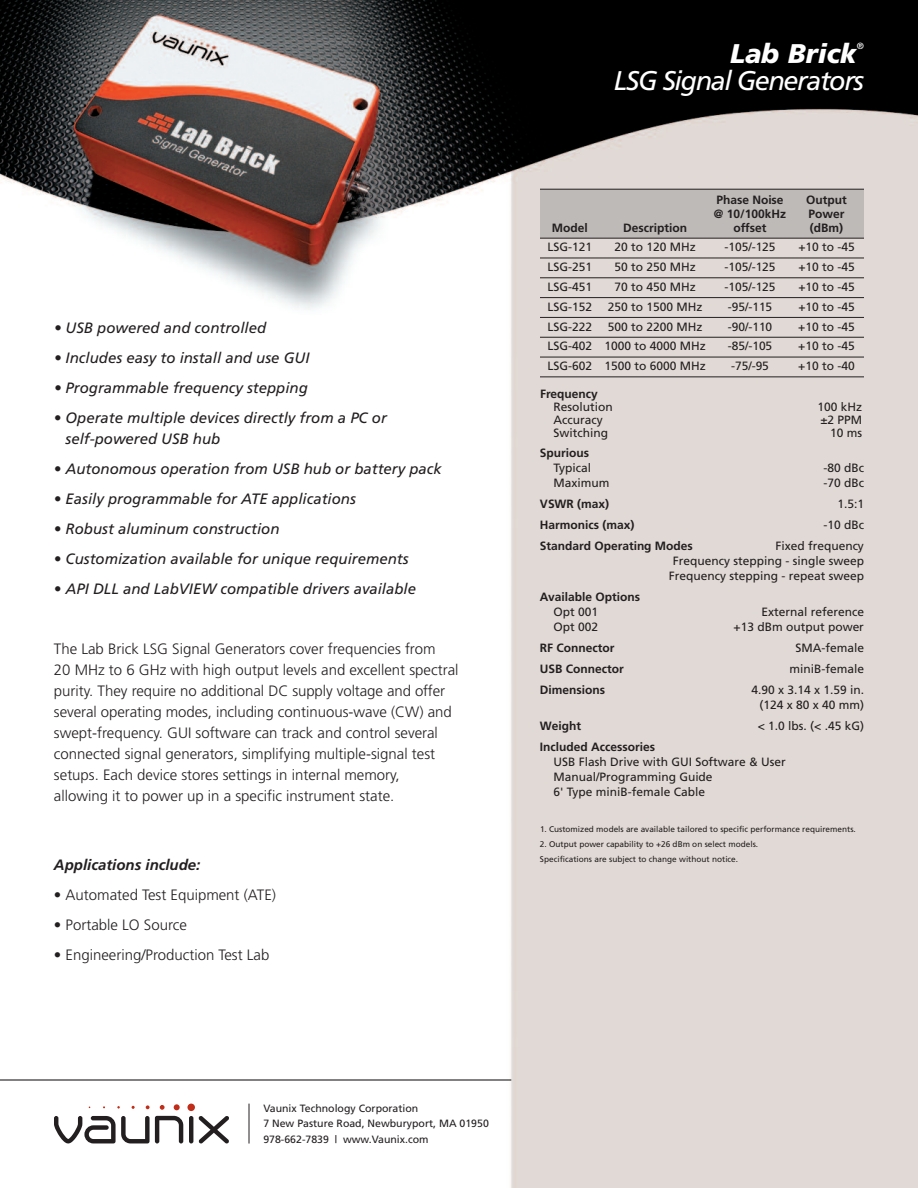
<style>
.page{position:relative;width:918px;height:1188px;background:#fff}
.page>*{position:absolute;margin:0;border:0;box-sizing:border-box;transform-origin:0 0}
.t1{font:italic 27px "Frutiger";letter-spacing:-.05em;color:#fff}
.t2{font:italic 900 27px "Frutiger";color:#fff}
.t3{font:300 15px/21px "Frutiger";color:#231f20}
.t4{font:italic 15px/21px "Frutiger";color:#231f20}
.t5{font:italic 700 15px "Frutiger";color:#231f20}
.t6{font:12px/15px "Frutiger";color:#231f20;text-align:right}
.t7{font:700 12px/14.4px "Frutiger";color:#231f20;text-align:center}
.t8{font:10.5px/15.9px "Frutiger";color:#231f20}
.t9{font:9px "Frutiger";color:#fff}
.t10{font:8.25px/15px "Frutiger";color:#231f20}
</style>
<div class="page">
<img style="left:0;top:0;width:918px;height:1188px">
<div style="left:540px;top:190px;width:324px;height:48px;background:#bebab8"></div>
<hr style="left:540px;top:189px;width:324px;height:1px;background:#231f20">
<hr style="left:540px;top:238px;width:324px;height:1px;background:#231f20">
<hr style="left:540px;top:258px;width:324px;height:1px;background:#231f20">
<hr style="left:540px;top:278px;width:324px;height:1px;background:#231f20">
<hr style="left:540px;top:297px;width:324px;height:1px;background:#231f20">
<hr style="left:540px;top:317px;width:324px;height:1px;background:#231f20">
<hr style="left:540px;top:337px;width:324px;height:1px;background:#231f20">
<hr style="left:540px;top:357px;width:324px;height:1px;background:#231f20">
<hr style="left:540px;top:377px;width:324px;height:1px;background:#231f20">
<hr style="left:0;top:1079px;width:511px;height:2px;background:#231f20">
<div style="left:54px;top:1104px;width:175px;height:39px;background:#fff"></div>
<hr style="left:189px;top:1116px;width:4px;height:27px;background:#231f20;border-radius:2px">
<svg style="left:198px;top:1116px;width:31px;height:27px"></svg>
<svg style="left:54px;top:1116px;width:129px;height:27px"></svg>
<div style="left:187px;top:1104px;width:8px;height:7px;background:#c02d19;border-radius:50%"></div>
<svg style="left:174px;top:1104px;width:6px;height:6px"></svg>
<svg style="left:160px;top:1105px;width:5px;height:5px"></svg>
<svg style="left:146px;top:1105px;width:4px;height:4px"></svg>
<hr style="left:249px;top:1104px;width:1px;height:40px;background:#231f20">
<p class="t4" style="left:54px;top:319px;width:214px">• USB powered and controlled</p>
<p class="t4" style="left:54px;top:349px;width:257px">• Includes easy to install and use GUI</p>
<p class="t4" style="left:54px;top:379px;width:255px">• Programmable frequency stepping</p>
<p class="t4" style="left:66px;top:409px;width:323px;text-indent:-12px">• Operate multiple devices directly from a PC or self-powered USB hub</p>
<p class="t4" style="left:54px;top:460px;width:389px">• Autonomous operation from USB hub or battery pack</p>
<p class="t4" style="left:54px;top:490px;width:303px">• Easily programmable for ATE applications</p>
<p class="t4" style="left:54px;top:520px;width:227px">• Robust aluminum construction</p>
<p class="t4" style="left:54px;top:550px;width:356px">• Customization available for unique requirements</p>
<p class="t4" style="left:54px;top:580px;width:364px">• API DLL and LabVIEW compatible drivers available</p>
<p class="t3" style="left:54px;top:639px;width:406px">The Lab Brick LSG Signal Generators cover frequencies from<br>20 MHz to 6 GHz with high output levels and excellent spectral purity. They require no additional DC supply voltage and offer several operating modes, including continuous-wave (CW) and swept-frequency. GUI software can track and control several connected signal generators, simplifying multiple-signal test setups. Each device stores settings in internal memory,<br>allowing it to power up in a specific instrument state.</p>
<p class="t5" style="left:54px;top:859px;width:148px">Applications include:</p>
<p class="t3" style="left:54px;top:885px;width:224px">• Automated Test Equipment (ATE)</p>
<p class="t3" style="left:54px;top:915px;width:134px">• Portable LO Source</p>
<p class="t3" style="left:54px;top:945px;width:217px">• Engineering/Production Test Lab</p>
<h1 class="t2" style="left:730px;top:43px;width:128px">Lab Brick</h1>
<p class="t9" style="left:857px;top:42px;width:9px">®</p>
<h1 class="t1" style="left:614px;top:70px;width:252px">LSG Signal Generators</h1>
<p class="t7" style="left:552px;top:222px;width:37px">Model</p>
<p class="t7" style="left:623px;top:222px;width:65px">Description</p>
<p class="t7" style="left:714px;top:193px;width:74px">Phase Noise @ 10/100kHz offset</p>
<p class="t7" style="left:806px;top:193px;width:42px;text-align:left">Output<br>Power (dBm)</p>
<p class="t6" style="left:547px;top:241px;width:46px">LSG-121</p>
<p class="t6" style="left:615px;top:241px;width:83px">20 to 120 MHz</p>
<p class="t6" style="left:724px;top:241px;width:53px">-105/-125</p>
<p class="t6" style="left:798px;top:241px;width:58px">+10 to -45</p>
<p class="t6" style="left:547px;top:260px;width:46px">LSG-251</p>
<p class="t6" style="left:615px;top:260px;width:83px">50 to 250 MHz</p>
<p class="t6" style="left:724px;top:260px;width:53px">-105/-125</p>
<p class="t6" style="left:798px;top:260px;width:58px">+10 to -45</p>
<p class="t6" style="left:547px;top:280px;width:46px">LSG-451</p>
<p class="t6" style="left:615px;top:280px;width:83px">70 to 450 MHz</p>
<p class="t6" style="left:724px;top:280px;width:53px">-105/-125</p>
<p class="t6" style="left:798px;top:280px;width:58px">+10 to -45</p>
<p class="t6" style="left:547px;top:300px;width:46px">LSG-152</p>
<p class="t6" style="left:608px;top:300px;width:96px">250 to 1500 MHz</p>
<p class="t6" style="left:728px;top:300px;width:46px">-95/-115</p>
<p class="t6" style="left:798px;top:300px;width:58px">+10 to -45</p>
<p class="t6" style="left:547px;top:320px;width:46px">LSG-222</p>
<p class="t6" style="left:608px;top:320px;width:96px">500 to 2200 MHz</p>
<p class="t6" style="left:728px;top:320px;width:46px">-90/-110</p>
<p class="t6" style="left:798px;top:320px;width:58px">+10 to -45</p>
<p class="t6" style="left:547px;top:340px;width:160px">LSG-402 1000 to 4000 MHz</p>
<p class="t6" style="left:728px;top:340px;width:46px">-85/-105</p>
<p class="t6" style="left:798px;top:340px;width:58px">+10 to -45</p>
<p class="t6" style="left:547px;top:359px;width:160px">LSG-602 1500 to 6000 MHz</p>
<p class="t6" style="left:731px;top:359px;width:39px">-75/-95</p>
<p class="t6" style="left:798px;top:359px;width:58px">+10 to -40</p>
<p class="t7" style="left:540px;top:388px;width:59px">Frequency</p>
<p class="t6" style="left:553px;top:400px;width:61px">Resolution</p>
<p class="t6" style="left:818px;top:400px;width:46px">100 kHz</p>
<p class="t6" style="left:553px;top:413px;width:51px">Accuracy</p>
<p class="t6" style="left:820px;top:413px;width:43px">±2 PPM</p>
<p class="t6" style="left:553px;top:426px;width:56px">Switching</p>
<p class="t6" style="left:830px;top:426px;width:33px">10 ms</p>
<p class="t7" style="left:540px;top:447px;width:51px">Spurious</p>
<p class="t6" style="left:553px;top:461px;width:39px">Typical</p>
<p class="t6" style="left:823px;top:461px;width:42px">-80 dBc</p>
<p class="t6" style="left:553px;top:476px;width:57px">Maximum</p>
<p class="t6" style="left:823px;top:476px;width:42px">-70 dBc</p>
<p class="t7" style="left:540px;top:498px;width:71px">VSWR (max)</p>
<p class="t6" style="left:837px;top:497px;width:28px">1.5:1</p>
<p class="t7" style="left:540px;top:519px;width:96px">Harmonics (max)</p>
<p class="t6" style="left:823px;top:518px;width:42px">-10 dBc</p>
<p class="t7" style="left:540px;top:540px;width:154px">Standard Operating Modes</p>
<p class="t6" style="left:669px;top:539px;width:197px">Fixed frequency<br>Frequency stepping - single sweep<br>Frequency stepping - repeat sweep</p>
<p class="t7" style="left:540px;top:591px;width:102px">Available Options</p>
<p class="t6" style="left:553px;top:605px;width:46px">Opt 001</p>
<p class="t6" style="left:761px;top:605px;width:104px">External reference</p>
<p class="t6" style="left:553px;top:620px;width:46px">Opt 002</p>
<p class="t6" style="left:734px;top:620px;width:132px">+13 dBm output power</p>
<p class="t7" style="left:540px;top:642px;width:76px">RF Connector</p>
<p class="t6" style="left:795px;top:641px;width:70px">SMA-female</p>
<p class="t7" style="left:540px;top:663px;width:85px">USB Connector</p>
<p class="t6" style="left:789px;top:662px;width:76px">miniB-female</p>
<p class="t7" style="left:540px;top:684px;width:67px">Dimensions</p>
<p class="t6" style="left:751px;top:683px;width:114px">4.90 x 3.14 x 1.59 in. (124 x 80 x 40 mm)</p>
<p class="t7" style="left:540px;top:720px;width:43px">Weight</p>
<p class="t6" style="left:758px;top:719px;width:108px">&lt; 1.0 lbs. (&lt; .45 kG)</p>
<p class="t7" style="left:540px;top:741px;width:117px">Included Accessories</p>
<p class="t6" style="left:553px;top:755px;width:234px;text-align:left">USB Flash Drive with GUI Software &amp; User<br>Manual/Programming Guide<br>6' Type miniB-female Cable</p>
<p class="t10" style="left:540px;top:822px;width:317px">1. Customized models are available tailored to specific performance requirements.</p>
<p class="t10" style="left:540px;top:837px;width:220px">2. Output power capability to +26 dBm on select models.<br>Specifications are subject to change without notice.</p>
<p class="t8" style="left:263px;top:1101px;width:227px">Vaunix Technology Corporation<br>7 New Pasture Road, Newburyport, MA 01950<br>978-662-7839 | www.Vaunix.com</p>
</div>
